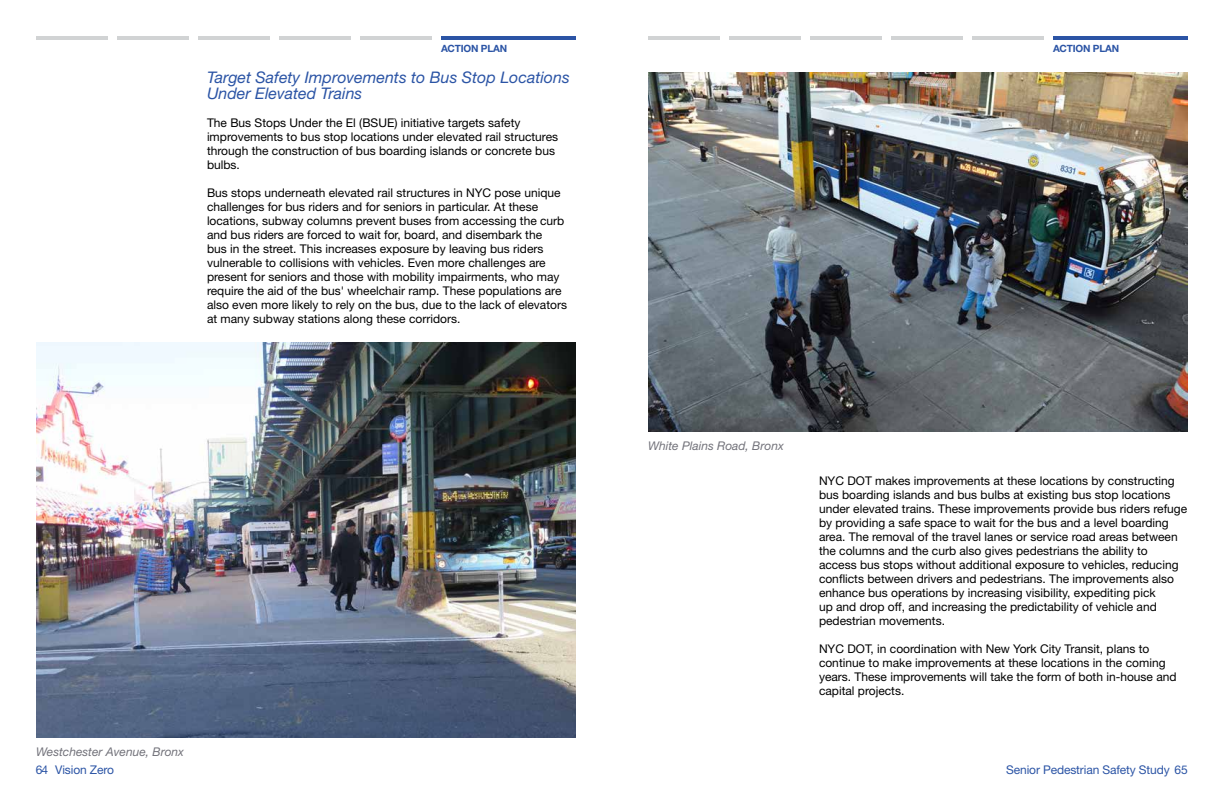
<style>
.page{position:relative;width:1224px;height:792px;background:#fff}
.page>*{position:absolute;margin:0;border:0;box-sizing:border-box;transform-origin:0 0}
.Body_Text_-_Helvetic{font:italic 16px/16px "Helvetica Neue LT Std";color:#2b54a5}
.Body_Text_-_Helvetic-2{font:12px/14px "Helvetica Neue LT Std";color:#000}
.t1{font:italic 12px "Helvetica Neue LT Std";color:#72727a}
.t2{font:12px "Helvetica Neue LT Std";letter-spacing:-.01em;color:#2b54a5}
.t3{font:700 10px "Helvetica Neue LT Std";letter-spacing:-.02em;color:#2b54a5}
</style>
<div class="page">
<hr style="left:441px;top:36px;width:135px;height:4px;background:#2b54a5">
<hr style="left:1053px;top:36px;width:135px;height:4px;background:#2b54a5">
<hr style="left:360px;top:36px;width:72px;height:4px;background:#d1d3d4">
<hr style="left:972px;top:36px;width:72px;height:4px;background:#d1d3d4">
<hr style="left:279px;top:36px;width:72px;height:4px;background:#d1d3d4">
<hr style="left:891px;top:36px;width:72px;height:4px;background:#d1d3d4">
<hr style="left:198px;top:36px;width:72px;height:4px;background:#d1d3d4">
<hr style="left:810px;top:36px;width:72px;height:4px;background:#d1d3d4">
<hr style="left:117px;top:36px;width:72px;height:4px;background:#d1d3d4">
<hr style="left:729px;top:36px;width:72px;height:4px;background:#d1d3d4">
<hr style="left:36px;top:36px;width:72px;height:4px;background:#d1d3d4">
<hr style="left:648px;top:36px;width:72px;height:4px;background:#d1d3d4">
<img style="left:648px;top:72px;width:540px;height:360px">
<img style="left:36px;top:342px;width:540px;height:396px">
<p class="t3" style="left:441px;top:42px;width:68px">ACTION PLAN</p>
<p class="t3" style="left:1053px;top:42px;width:68px">ACTION PLAN</p>
<p class="Body_Text_-_Helvetic" style="left:207px;top:69px;width:364px">Target Safety Improvements to Bus Stop Locations<br>Under Elevated Trains</p>
<p class="Body_Text_-_Helvetic-2" style="left:207px;top:116px;width:353px">The Bus Stops Under the El (BSUE) initiative targets safety improvements to bus stop locations under elevated rail structures through the construction of bus boarding islands or concrete bus bulbs.</p>
<p class="Body_Text_-_Helvetic-2" style="left:207px;top:186px;width:362px">Bus stops underneath elevated rail structures in NYC pose unique challenges for bus riders and for seniors in particular. At these locations, subway columns prevent buses from accessing the curb and bus riders are forced to wait for, board, and disembark the<br>bus in the street. This increases exposure by leaving bus riders vulnerable to collisions with vehicles. Even more challenges are present for seniors and those with mobility impairments, who may require the aid of the bus' wheelchair ramp. These populations are also even more likely to rely on the bus, due to the lack of elevators at many subway stations along these corridors.</p>
<p class="t1" style="left:36px;top:744px;width:150px">Westchester Avenue, Bronx</p>
<p class="t1" style="left:648px;top:438px;width:137px">White Plains Road, Bronx</p>
<p class="Body_Text_-_Helvetic-2" style="left:819px;top:473px;width:370px">NYC DOT makes improvements at these locations by constructing bus boarding islands and bus bulbs at existing bus stop locations under elevated trains. These improvements provide bus riders refuge by providing a safe space to wait for the bus and a level boarding area. The removal of the travel lanes or service road areas between the columns and the curb also gives pedestrians the ability to access bus stops without additional exposure to vehicles, reducing conflicts between drivers and pedestrians. The improvements also enhance bus operations by increasing visibility, expediting pick<br>up and drop off, and increasing the predictability of vehicle and pedestrian movements.</p>
<p class="Body_Text_-_Helvetic-2" style="left:819px;top:641px;width:359px">NYC DOT, in coordination with New York City Transit, plans to continue to make improvements at these locations in the coming years. These improvements will take the form of both in-house and capital projects.</p>
<p class="t2" style="left:36px;top:762px;width:80px">64 Vision Zero</p>
<p class="t2" style="left:1006px;top:762px;width:183px">Senior Pedestrian Safety Study 65</p>
</div>
